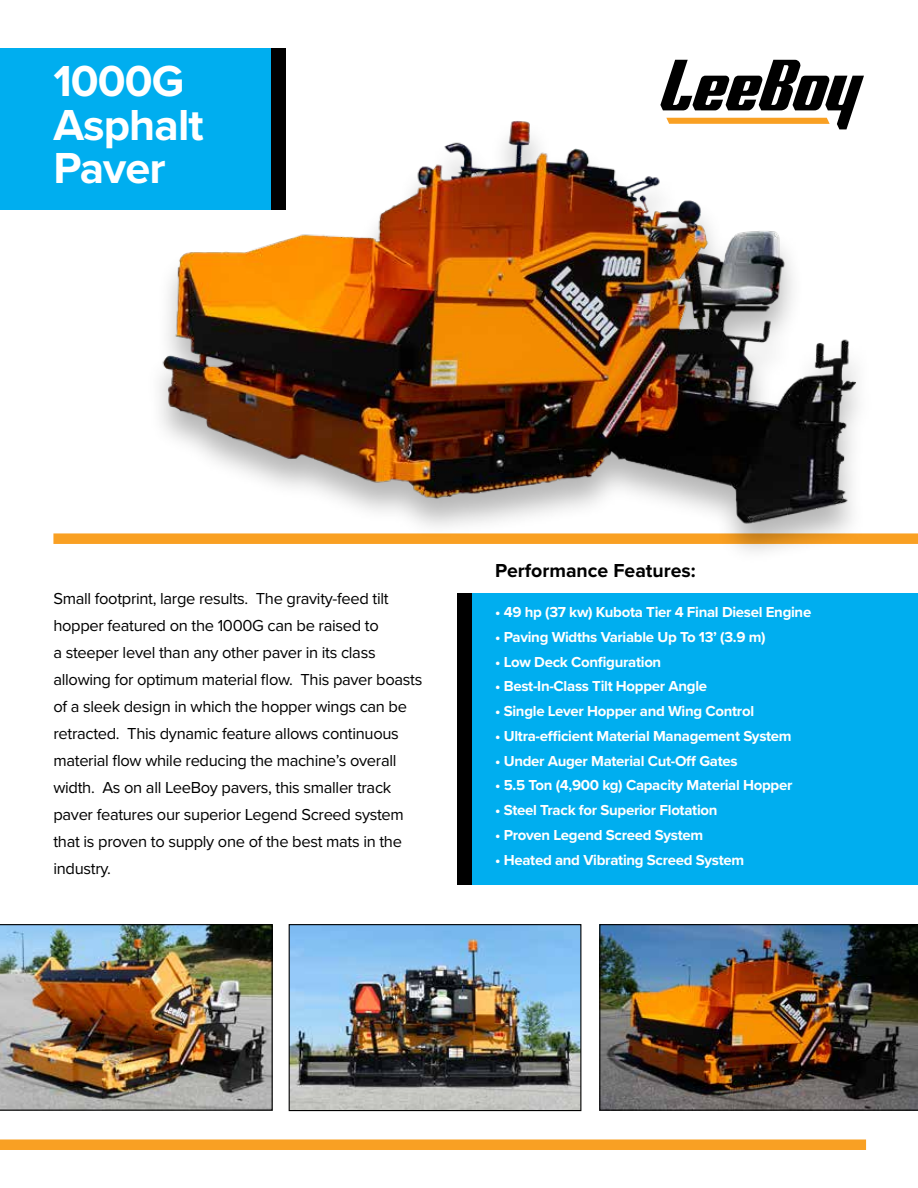
<style>
.page{position:relative;width:918px;height:1188px;background:#fff}
.page>*{position:absolute;margin:0;border:0;box-sizing:border-box;transform-origin:0 0}
.t1{font:700 45px/43.5px "Proxima Nova";letter-spacing:-.02em;color:#fff}
.t2{font:700 19.5px "Proxima Nova";color:#000}
.t3{font:16.5px/27px "Proxima Nova";letter-spacing:-.02em;color:#000}
.t4{font:700 15px "Proxima Nova";letter-spacing:-.02em;color:#fff}
</style>
<div class="page">
<img style="left:0;top:924px;width:273px;height:187px">
<div style="left:472px;top:593px;width:446px;height:291px;background:#00aeef"></div>
<div style="left:458px;top:593px;width:14px;height:291px;background:#000"></div>
<div style="left:0;top:48px;width:271px;height:162px;background:#00aeef"></div>
<div style="left:271px;top:48px;width:14px;height:162px;background:#000"></div>
<svg style="left:664px;top:60px;width:200px;height:32px"></svg>
<img style="left:291px;top:926px;width:288px;height:183px">
<div style="left:289px;top:924px;width:292px;height:187px;border:1px solid #000"></div>
<img style="left:599px;top:924px;width:319px;height:187px">
<div style="left:0;top:1139px;width:866px;height:11px;background:#f9a023"></div>
<div style="left:53px;top:533px;width:865px;height:11px;background:#f9a023"></div>
<div style="left:144px;top:120px;width:733px;height:444px;background:#000;opacity:.29"></div>
<img style="left:125px;top:92px;width:743px;height:447px">
<h1 class="t1" style="left:53px;top:61px;width:152px">1000G<br>Asphalt<br>Paver</h1>
<p class="t3" style="left:53px;top:586px;width:371px">Small footprint, large results. The gravity-feed tilt hopper featured on the 1000G can be raised to<br>a steeper level than any other paver in its class allowing for optimum material flow. This paver boasts of a sleek design in which the hopper wings can be retracted. This dynamic feature allows continuous material flow while reducing the machine’s overall width. As on all LeeBoy pavers, this smaller track paver features our superior Legend Screed system that is proven to supply one of the best mats in the industry.</p>
<p class="t2" style="left:495px;top:558px;width:202px">Performance Features:</p>
<p class="t4" style="left:495px;top:603px;width:318px">• 49 hp (37 kw) Kubota Tier 4 Final Diesel Engine</p>
<p class="t4" style="left:495px;top:628px;width:272px">• Paving Widths Variable Up To 13’ (3.9 m)</p>
<p class="t4" style="left:495px;top:653px;width:168px">• Low Deck Configuration</p>
<p class="t4" style="left:495px;top:677px;width:213px">• Best-In-Class Tilt Hopper Angle</p>
<p class="t4" style="left:495px;top:702px;width:260px">• Single Lever Hopper and Wing Control</p>
<p class="t4" style="left:495px;top:727px;width:298px">• Ultra-efficient Material Management System</p>
<p class="t4" style="left:495px;top:752px;width:244px">• Under Auger Material Cut-Off Gates</p>
<p class="t4" style="left:495px;top:776px;width:299px">• 5.5 Ton (4,900 kg) Capacity Material Hopper</p>
<p class="t4" style="left:495px;top:801px;width:224px">• Steel Track for Superior Flotation</p>
<p class="t4" style="left:495px;top:826px;width:210px">• Proven Legend Screed System</p>
<p class="t4" style="left:495px;top:851px;width:251px">• Heated and Vibrating Screed System</p>
</div>
